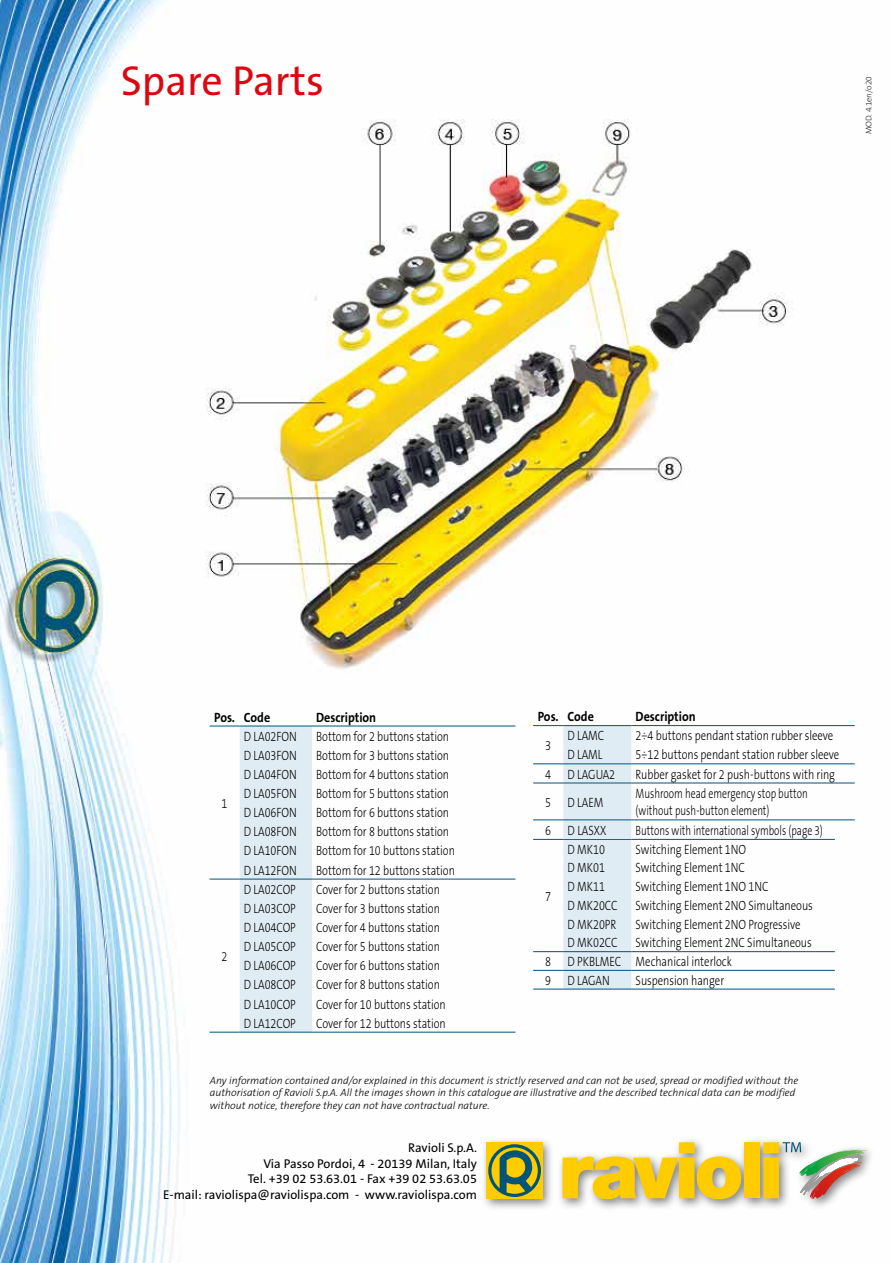
<style>
.page{position:relative;width:893px;height:1263px;background:#fff}
.page>*{position:absolute;margin:0;border:0;box-sizing:border-box;transform-origin:0 0}
.t1{font:42px "The Sans B W5 Plain";color:#db0812}
.t2{font:300 13.5px/18.8px "The Sans B W3";letter-spacing:-.005em;color:#000;scale:.8 1}
.t3{font:300 13.5px/17.7px "The Sans B W3";letter-spacing:-.005em;color:#000;scale:.73 1}
.t4{font:700 13.5px "The Sans B W7";letter-spacing:-.005em;color:#000;scale:.9 1}
.t5{font:12.75px/15.8px "The Sans B W5 Plain";color:#000;text-align:right}
.t6{font:italic 300 10.5px/12.6px "The Sans B W3";color:#000}
.t7{font:200 8.25px "The Sans B W2";color:#000}
</style>
<div class="page">
<img style="left:0;top:0;width:855px;height:1263px">
<div style="left:240px;top:727px;width:72px;height:305px;background:#e0ecf3"></div>
<hr style="left:210px;top:726px;width:30px;height:1px;background:#005478">
<hr style="left:240px;top:726px;width:72px;height:1px;background:#005478">
<hr style="left:312px;top:726px;width:203px;height:1px;background:#005478">
<hr style="left:210px;top:879px;width:30px;height:1px;background:#005478">
<hr style="left:210px;top:1032px;width:30px;height:1px;background:#005478">
<hr style="left:240px;top:879px;width:72px;height:1px;background:#005478">
<hr style="left:312px;top:879px;width:203px;height:1px;background:#005478">
<hr style="left:240px;top:1032px;width:72px;height:1px;background:#005478">
<hr style="left:312px;top:1032px;width:203px;height:1px;background:#005478">
<hr style="left:533px;top:839px;width:30px;height:1px;background:#005478">
<hr style="left:631px;top:839px;width:204px;height:1px;background:#005478">
<hr style="left:533px;top:951px;width:30px;height:1px;background:#005478">
<hr style="left:631px;top:951px;width:204px;height:1px;background:#005478">
<hr style="left:533px;top:970px;width:30px;height:1px;background:#005478">
<hr style="left:631px;top:970px;width:204px;height:1px;background:#005478">
<hr style="left:533px;top:989px;width:30px;height:1px;background:#005478">
<hr style="left:563px;top:989px;width:68px;height:1px;background:#005478">
<hr style="left:631px;top:989px;width:204px;height:1px;background:#005478">
<svg style="left:563px;top:726px;width:68px;height:263px;background:#dce9f0"></svg>
<hr style="left:533px;top:763px;width:30px;height:1px;background:#005478">
<hr style="left:563px;top:763px;width:68px;height:1px;background:#005478">
<hr style="left:631px;top:763px;width:224px;height:1px;background:#005478">
<hr style="left:533px;top:819px;width:30px;height:1px;background:#005478">
<hr style="left:563px;top:819px;width:68px;height:1px;background:#005478">
<hr style="left:631px;top:819px;width:224px;height:1px;background:#005478">
<hr style="left:533px;top:725px;width:30px;height:1px;background:#005478">
<hr style="left:563px;top:725px;width:68px;height:1px;background:#005478">
<hr style="left:631px;top:725px;width:224px;height:1px;background:#005478">
<hr style="left:533px;top:783px;width:30px;height:1px;background:#005478">
<hr style="left:563px;top:783px;width:68px;height:1px;background:#005478">
<hr style="left:631px;top:783px;width:224px;height:1px;background:#005478">
<div style="left:480px;top:1136px;width:397px;height:75px;background:#000;opacity:.5"></div>
<svg style="left:562px;top:1142px;width:179px;height:57px"></svg>
<div style="left:744px;top:1142px;width:15px;height:56px;background:#fc0"></div>
<div style="left:486px;top:1142px;width:57px;height:57px;background:#fc0"></div>
<svg style="left:488px;top:1144px;width:53px;height:53px"></svg>
<svg style="left:763px;top:1142px;width:101px;height:57px"></svg>
<h1 class="t1" style="left:121px;top:54px;width:205px">Spare Parts</h1>
<p class="t7" style="left:863px;top:134px;width:59px;rotate:-90deg">MOD. 4.1en/o20</p>
<p class="t4" style="left:214px;top:708px;width:64px">Pos. Code</p>
<p class="t4" style="left:316px;top:708px;width:68px">Description</p>
<p class="t2" style="left:222px;top:794px;width:9px">1</p>
<p class="t2" style="left:222px;top:947px;width:9px">2</p>
<p class="t2" style="left:244px;top:727px;width:68px">D LA02FON</p>
<p class="t2" style="left:316px;top:727px;width:168px">Bottom for 2 buttons station</p>
<p class="t2" style="left:244px;top:746px;width:68px">D LA03FON</p>
<p class="t2" style="left:316px;top:746px;width:168px">Bottom for 3 buttons station</p>
<p class="t2" style="left:244px;top:765px;width:68px">D LA04FON</p>
<p class="t2" style="left:316px;top:765px;width:168px">Bottom for 4 buttons station</p>
<p class="t2" style="left:244px;top:784px;width:68px">D LA05FON</p>
<p class="t2" style="left:316px;top:784px;width:168px">Bottom for 5 buttons station</p>
<p class="t2" style="left:244px;top:803px;width:68px">D LA06FON</p>
<p class="t2" style="left:316px;top:803px;width:168px">Bottom for 6 buttons station</p>
<p class="t2" style="left:244px;top:822px;width:68px">D LA08FON</p>
<p class="t2" style="left:316px;top:822px;width:168px">Bottom for 8 buttons station</p>
<p class="t2" style="left:244px;top:842px;width:68px">D LA10FON</p>
<p class="t2" style="left:316px;top:842px;width:175px">Bottom for 10 buttons station</p>
<p class="t2" style="left:244px;top:861px;width:68px">D LA12FON</p>
<p class="t2" style="left:316px;top:861px;width:175px">Bottom for 12 buttons station</p>
<p class="t2" style="left:244px;top:880px;width:66px">D LA02COP</p>
<p class="t2" style="left:316px;top:880px;width:156px">Cover for 2 buttons station</p>
<p class="t2" style="left:244px;top:899px;width:66px">D LA03COP</p>
<p class="t2" style="left:316px;top:899px;width:156px">Cover for 3 buttons station</p>
<p class="t2" style="left:244px;top:918px;width:66px">D LA04COP</p>
<p class="t2" style="left:316px;top:918px;width:156px">Cover for 4 buttons station</p>
<p class="t2" style="left:244px;top:937px;width:66px">D LA05COP</p>
<p class="t2" style="left:316px;top:937px;width:156px">Cover for 5 buttons station</p>
<p class="t2" style="left:244px;top:956px;width:66px">D LA06COP</p>
<p class="t2" style="left:316px;top:956px;width:156px">Cover for 6 buttons station</p>
<p class="t2" style="left:244px;top:975px;width:66px">D LA08COP</p>
<p class="t2" style="left:316px;top:975px;width:156px">Cover for 8 buttons station</p>
<p class="t2" style="left:244px;top:995px;width:66px">D LA10COP</p>
<p class="t2" style="left:316px;top:995px;width:164px">Cover for 10 buttons station</p>
<p class="t2" style="left:244px;top:1014px;width:66px">D LA12COP</p>
<p class="t2" style="left:316px;top:1014px;width:164px">Cover for 12 buttons station</p>
<p class="t4" style="left:538px;top:708px;width:64px">Pos. Code</p>
<p class="t4" style="left:636px;top:708px;width:68px">Description</p>
<p class="t2" style="left:545px;top:736px;width:9px">3</p>
<p class="t2" style="left:568px;top:726px;width:47px">D LAMC</p>
<p class="t2" style="left:636px;top:726px;width:248px">2÷4 buttons pendant station rubber sleeve</p>
<p class="t2" style="left:568px;top:745px;width:45px">D LAML</p>
<p class="t2" style="left:636px;top:745px;width:256px">5÷12 buttons pendant station rubber sleeve</p>
<p class="t2" style="left:545px;top:765px;width:89px">4 D LAGUA2</p>
<p class="t2" style="left:636px;top:765px;width:251px">Rubber gasket for 2 push-buttons with ring</p>
<p class="t2" style="left:545px;top:793px;width:74px">5 D LAEM</p>
<p class="t3" style="left:636px;top:784px;width:237px">Mushroom head emergency stop button (without push-button element)</p>
<p class="t2" style="left:545px;top:821px;width:78px">6 D LASXX</p>
<p class="t3" style="left:636px;top:821px;width:258px">Buttons with international symbols (page 3)</p>
<p class="t2" style="left:568px;top:840px;width:48px">D MK10</p>
<p class="t2" style="left:636px;top:840px;width:140px">Switching Element 1NO</p>
<p class="t2" style="left:568px;top:858px;width:48px">D MK01</p>
<p class="t2" style="left:636px;top:858px;width:138px">Switching Element 1NC</p>
<p class="t2" style="left:568px;top:877px;width:48px">D MK11</p>
<p class="t2" style="left:636px;top:877px;width:168px">Switching Element 1NO 1NC</p>
<p class="t2" style="left:568px;top:896px;width:64px">D MK20CC</p>
<p class="t2" style="left:636px;top:896px;width:223px">Switching Element 2NO Simultaneous</p>
<p class="t2" style="left:568px;top:915px;width:62px">D MK20PR</p>
<p class="t2" style="left:636px;top:915px;width:208px">Switching Element 2NO Progressive</p>
<p class="t2" style="left:568px;top:933px;width:64px">D MK02CC</p>
<p class="t2" style="left:545px;top:887px;width:9px">7</p>
<p class="t2" style="left:545px;top:933px;width:335px;text-indent:90px">Switching Element 2NC Simultaneous<br>8 D PKBLMEC Mechanical interlock<br>9 D LAGAN</p>
<p class="t2" style="left:636px;top:971px;width:112px">Suspension hanger</p>
<p class="t6" style="left:210px;top:1074px;width:590px">Any information contained and/or explained in this document is strictly reserved and can not be used, spread or modified without the authorisation of Ravioli S.p.A. All the images shown in this catalogue are illustrative and the described technical data can be modified without notice, therefore they can not have contractual nature.</p>
<p class="t5" style="left:163px;top:1140px;width:315px">Ravioli S.p.A.<br>Via Passo Pordoi, 4 - 20139 Milan, Italy<br>Tel. +39 02 53.63.01 - Fax +39 02 53.63.05<br>E-mail: raviolispa@raviolispa.com - www.raviolispa.com</p>
</div>
